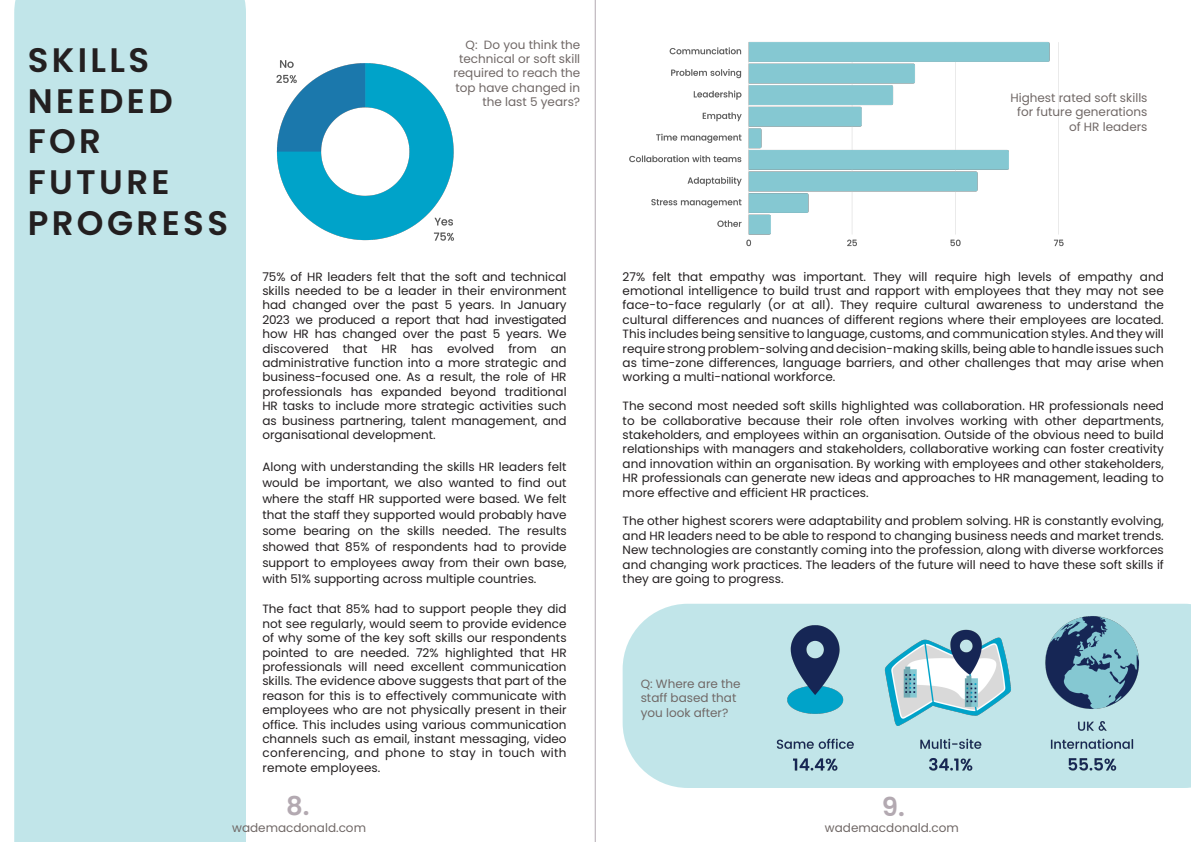
<style>
.page{position:relative;width:1191px;height:842px;background:#fff}
.page>*{position:absolute;margin:0;border:0;box-sizing:border-box;transform-origin:0 0}
.t1{font:600 34px "Poppins";letter-spacing:.1em;color:#231f20}
.t2{font:600 26px "Poppins";color:#b3a9b1}
.t3{font:12px/14.4px "Poppins";color:#231f20;text-align:justify}
.t4{font:12px/14.4px "Poppins";color:#706866;text-align:right}
</style>
<div class="page">
<div style="left:14px;top:0;width:232px;height:842px;background:#c1e5e9"></div>
<img style="left:276px;top:60px;width:178px;height:181px">
<div style="left:622px;top:604px;width:569px;height:184px;background:#c1e5e9"></div>
<img style="left:629px;top:42px;width:435px;height:205px">
<hr style="left:595px;top:0;width:1px;height:842px;background:#b3a9b1">
<img style="left:760px;top:603px;width:400px;height:178px">
<p class="t1" style="left:28px;top:40px;width:123px">SKILLS</p>
<p class="t1" style="left:28px;top:81px;width:147px">NEEDED</p>
<p class="t1" style="left:28px;top:122px;width:75px">FOR</p>
<p class="t1" style="left:28px;top:162px;width:143px">FUTURE</p>
<p class="t1" style="left:28px;top:203px;width:202px">PROGRESS</p>
<p class="t4" style="left:453px;top:37px;width:128px">Q: Do you think the technical or soft skill required to reach the top have changed in the last 5 years?</p>
<p class="t3" style="left:262px;top:269px;width:306px">75% of HR leaders felt that the soft and technical skills needed to be a leader in their environment had changed over the past 5 years. In January 2023 we produced a report that had investigated how HR has changed over the past 5 years. We discovered that HR has evolved from an administrative function into a more strategic and business-focused one. As a result, the role of HR professionals has expanded beyond traditional HR tasks to include more strategic activities such as business partnering, talent management, and organisational development.</p>
<p class="t3" style="left:262px;top:459px;width:306px;line-height:16px">Along with understanding the skills HR leaders felt would be important, we also wanted to find out where the staff HR supported were based. We felt that the staff they supported would probably have some bearing on the skills needed. The results showed that 85% of respondents had to provide support to employees away from their own base, with 51% supporting across multiple countries.</p>
<p class="t3" style="left:262px;top:602px;width:306px">The fact that 85% had to support people they did not see regularly, would seem to provide evidence of why some of the key soft skills our respondents pointed to are needed. 72% highlighted that HR professionals will need excellent communication skills. The evidence above suggests that part of the reason for this is to effectively communicate with employees who are not physically present in their office. This includes using various communication channels such as email, instant messaging, video conferencing, and phone to stay in touch with remote employees.</p>
<p class="t2" style="left:286px;top:791px;width:25px">8.</p>
<p class="t4" style="left:232px;top:820px;width:135px">wademacdonald.com</p>
<p class="t4" style="left:1010px;top:91px;width:139px">Highest rated soft skills</p>
<p class="t4" style="left:1017px;top:105px;width:132px">for future generations</p>
<p class="t4" style="left:1069px;top:119px;width:80px">of HR leaders</p>
<p class="t3" style="left:622px;top:269px;width:543px">27% felt that empathy was important. They will require high levels of empathy and emotional intelligence to build trust and rapport with employees that they may not see face-to-face regularly (or at all). They require cultural awareness to understand the cultural differences and nuances of different regions where their employees are located.<br>This includes being sensitive to language, customs, and communication styles. And they will require strong problem-solving and decision-making skills, being able to handle issues such as time-zone differences, language barriers, and other challenges that may arise when working a multi-national workforce.</p>
<p class="t3" style="left:622px;top:399px;width:543px">The second most needed soft skills highlighted was collaboration. HR professionals need to be collaborative because their role often involves working with other departments, stakeholders, and employees within an organisation. Outside of the obvious need to build relationships with managers and stakeholders, collaborative working can foster creativity and innovation within an organisation. By working with employees and other stakeholders, HR professionals can generate new ideas and approaches to HR management, leading to more effective and efficient HR practices.</p>
<p class="t3" style="left:622px;top:514px;width:543px">The other highest scorers were adaptability and problem solving. HR is constantly evolving, and HR leaders need to be able to respond to changing business needs and market trends.<br>New technologies are constantly coming into the profession, along with diverse workforces and changing work practices. The leaders of the future will need to have these soft skills if they are going to progress.</p>
<p class="t4" style="left:640px;top:676px;width:101px;text-align:left">Q: Where are the staff based that</p>
<p class="t4" style="left:640px;top:705px;width:89px">you look after?</p>
<p class="t2" style="left:881px;top:792px;width:25px">9.</p>
<p class="t4" style="left:825px;top:820px;width:135px">wademacdonald.com</p>
</div>
